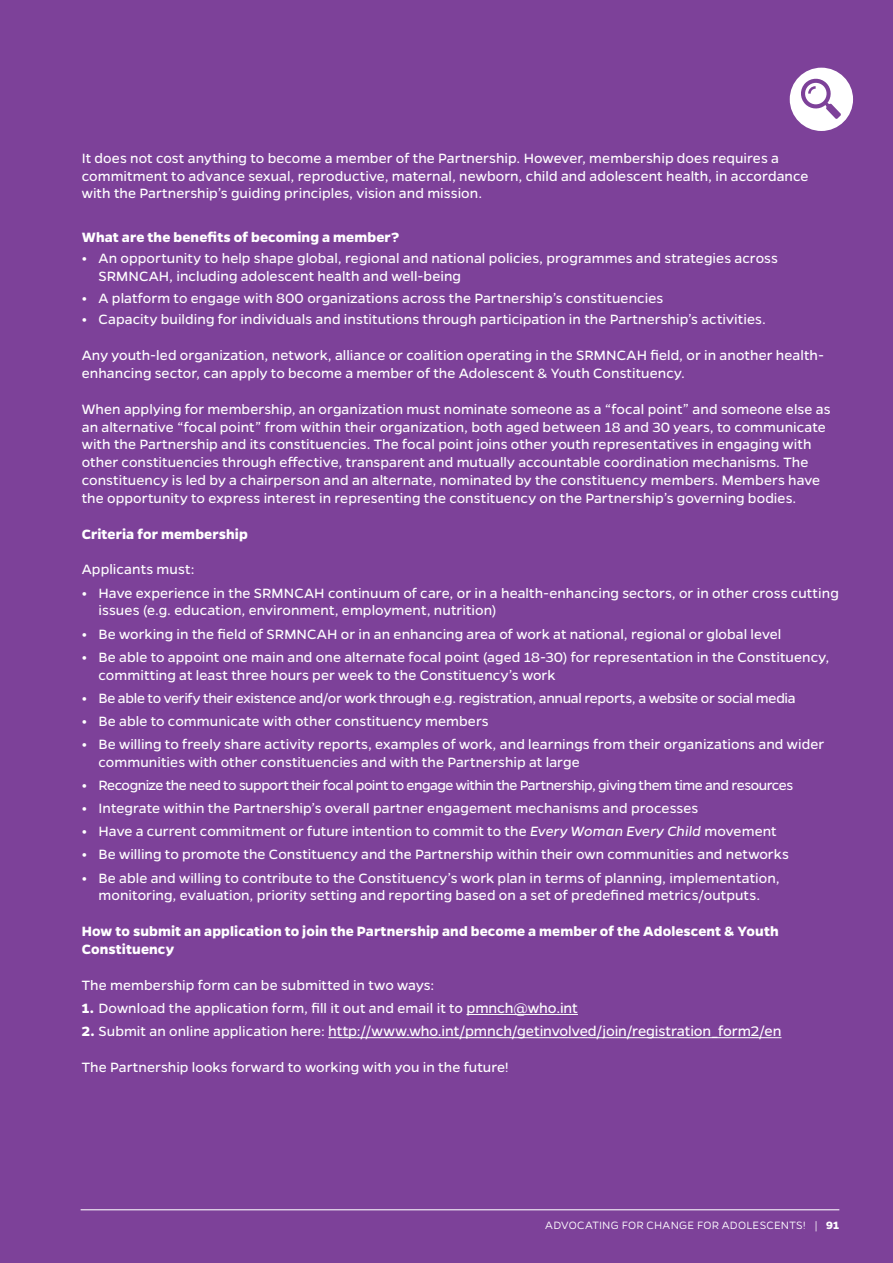
<style>
.page{position:relative;width:893px;height:1263px;background:#7d4199}
.page>*{position:absolute;margin:0;border:0;box-sizing:border-box;transform-origin:0 0}
.t1{font:15.75px "Gentona";letter-spacing:-.005em;color:#fff}
.t2{font:15.15px/17.9px "Gentona";letter-spacing:.005em;color:#fff}
.t3{font:700 15.15px/17.9px "Gentona";letter-spacing:.01em;color:#fff}
.t4{font:15.15px "Gentona";letter-spacing:-.02em;color:#fff}
.t5{font:15.15px "Gentona";letter-spacing:-.03em;color:#fff}
.t6{font:300 12px "Gentona";letter-spacing:.02em;color:#fff}
.s1{font-weight:700}
.s2{font-style:italic}
.s3{font-size:15.75px}
.s4{font-weight:700;font-size:15.15px}
.s5{font-size:15.15px}
</style>
<div class="page">
<div style="left:790px;top:68px;width:63px;height:63px;background:#fff;border-radius:50%"></div>
<svg style="left:801px;top:78px;width:40px;height:41px"></svg>
<hr style="left:81px;top:1209px;width:758px;height:1px;background:#fff">
<hr style="left:466px;top:1014px;width:112px;height:1px;background:#fff">
<hr style="left:328px;top:1037px;width:453px;height:1px;background:#fff">
<p class="t2" style="left:82px;top:149px;width:728px">It does not cost anything to become a member of the Partnership. However, membership does requires a commitment to advance sexual, reproductive, maternal, newborn, child and adolescent health, in accordance with the Partnership’s guiding principles, vision and mission.</p>
<p class="t3" style="left:82px;top:228px;width:319px">What are the benefits of becoming a member?</p>
<p class="t2" style="left:99px;top:250px;width:681px;text-indent:-17px"><span class="s1">•</span> An opportunity to help shape global, regional and national policies, programmes and strategies across<br>SRMNCAH, including adolescent health and well-being</p>
<p class="t2" style="left:82px;top:289px;width:583px"><span class="s1">•</span> A platform to engage with 800 organizations across the Partnership’s constituencies</p>
<p class="t2" style="left:82px;top:311px;width:686px"><span class="s1">•</span> Capacity building for individuals and institutions through participation in the Partnership’s activities.</p>
<p class="t2" style="left:82px;top:346px;width:744px">Any youth-led organization, network, alliance or coalition operating in the SRMNCAH field, or in another health&shy;enhancing sector, can apply to become a member of the Adolescent &amp; Youth Constituency.</p>
<p class="t2" style="left:82px;top:400px;width:750px">When applying for membership, an organization must nominate someone as a “focal point” and someone else as an alternative “focal point” from within their organization, both aged between 18 and 30 years, to communicate with the Partnership and its constituencies. The focal point joins other youth representatives in engaging with other constituencies through effective, transparent and mutually accountable coordination mechanisms. The constituency is led by a chairperson and an alternate, nominated by the constituency members. Members have the opportunity to express interest in representing the constituency on the Partnership’s governing bodies.</p>
<p class="t3" style="left:82px;top:525px;width:167px">Criteria for membership</p>
<p class="t2" style="left:82px;top:561px;width:114px">Applicants must:</p>
<p class="t2" style="left:99px;top:584px;width:742px;text-indent:-17px"><span class="s1">•</span> Have experience in the SRMNCAH continuum of care, or in a health-enhancing sectors, or in other cross cutting issues (e.g. education, environment, employment, nutrition)</p>
<p class="t2" style="left:82px;top:625px;width:701px"><span class="s1">•</span> Be working in the field of SRMNCAH or in an enhancing area of work at national, regional or global level</p>
<p class="t2" style="left:99px;top:648px;width:732px;text-indent:-17px"><span class="s1">•</span> Be able to appoint one main and one alternate focal point (aged 18-30) for representation in the Constituency, committing at least three hours per week to the Constituency’s work</p>
<p class="t4" style="left:82px;top:689px;width:715px"><span class="s1">•</span> Be able to verify their existence and/or work through e.g. registration, annual reports, a website or social media</p>
<p class="t2" style="left:82px;top:712px;width:408px"><span class="s1">•</span> Be able to communicate with other constituency members</p>
<p class="t2" style="left:99px;top:735px;width:727px;text-indent:-17px"><span class="s1">•</span> Be willing to freely share activity reports, examples of work, and learnings from their organizations and wider communities with other constituencies and with the Partnership at large</p>
<p class="t5" style="left:82px;top:777px;width:713px"><span class="s1">•</span> Recognize the need to support their focal point to engage within the Partnership, giving them time and resources</p>
<p class="t2" style="left:82px;top:799px;width:618px"><span class="s1">•</span> Integrate within the Partnership’s overall partner engagement mechanisms and processes</p>
<p class="t2" style="left:82px;top:822px;width:696px"><span class="s1">•</span> Have a current commitment or future intention to commit to the <span class="s2">Every Woman Every Child</span> movement</p>
<p class="t2" style="left:82px;top:846px;width:709px"><span class="s1">•</span> Be willing to promote the Constituency and the Partnership within their own communities and networks</p>
<p class="t2" style="left:82px;top:869px;width:699px;text-align:center"><span class="s1">•</span> Be able and willing to contribute to the Constituency’s work plan in terms of planning, implementation, monitoring, evaluation, priority setting and reporting based on a set of predefined metrics/outputs.</p>
<p class="t3" style="left:82px;top:922px;width:698px">How to submit an application to join the Partnership and become a member of the Adolescent &amp; Youth<br>Constituency</p>
<p class="t2" style="left:82px;top:976px;width:354px">The membership form can be submitted in two ways:</p>
<p class="t2" style="left:82px;top:999px;width:498px"><span class="s1">1.</span> Download the application form, fill it out and email it to <span class="s3">pmnch@who.int</span></p>
<p class="t1" style="left:82px;top:1022px;width:701px"><span class="s4">2.</span> <span class="s5">Submit an online application here:</span> http://www.who.int/pmnch/getinvolved/join/registration_form2/en</p>
<p class="t2" style="left:82px;top:1058px;width:428px">The Partnership looks forward to working with you in the future!</p>
<p class="t6" style="left:545px;top:1218px;width:296px">ADVOCATING FOR CHANGE FOR ADOLESCENTS! | <span class="s1">91</span></p>
</div>
